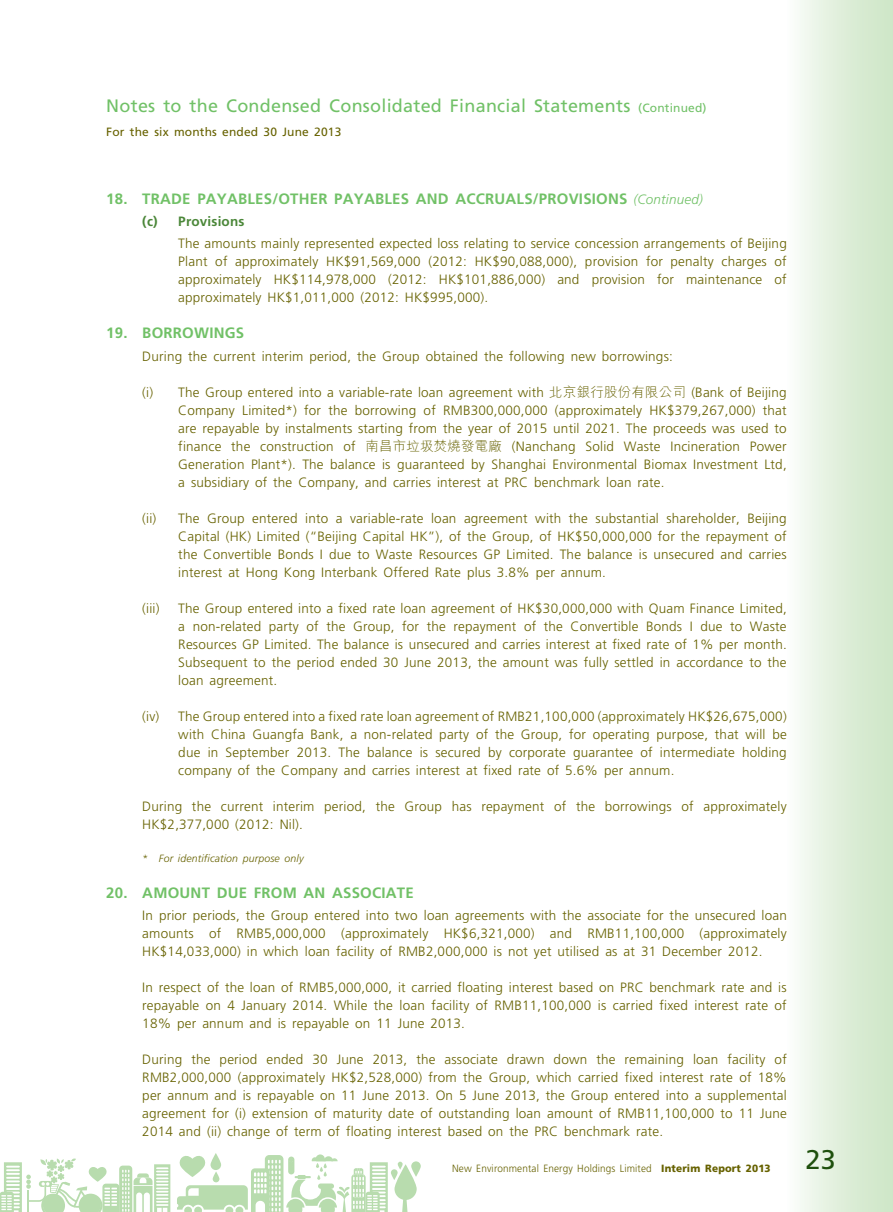
<style>
.page{position:relative;width:893px;height:1212px;background:#fff}
.page>*{position:absolute;margin:0;border:0;box-sizing:border-box;transform-origin:0 0}
.t1{font:27px "Frutiger LT Std";color:#1e500d}
.t2{font:18px "Frutiger LT Std";letter-spacing:.015em;color:#71c167}
._03_H1{font:700 15px "Frutiger LT Std";letter-spacing:.015em;color:#71c167}
._08____IN2{font:300 13.5px/18px "Frutiger LT Std";letter-spacing:.015em;color:#676200;text-align:justify}
._12___P2{font:300 13.5px/18px "Frutiger LT Std";letter-spacing:.015em;color:#676200;text-align:justify}
._13_____P4{font:300 13.5px/18px "Frutiger LT Std";letter-spacing:.015em;color:#676200;text-align:justify}
._04___H2{font:700 13.5px "Frutiger LT Std";letter-spacing:.015em;color:#4b8739}
.t3{font:12px "Frutiger LT Std";letter-spacing:.015em;color:#676200}
.t4{font:300 10.5px "Frutiger LT Std";letter-spacing:.015em;color:#676200;scale:.95 1}
._26___P2__Note{font:italic 300 10.5px "Frutiger LT Std";letter-spacing:.015em;color:#676200}
.s1{font-size:12px}
.s2{font-weight:300;font-style:italic;font-size:13.5px}
.s3{font-family:"M Hei HK"}
.s4{font-weight:900}
</style>
<div class="page">
<div style="left:771px;top:0;width:122px;height:1212px;background:linear-gradient(to right,#fff,#cbe4c3)"></div>
<svg style="left:394px;top:1164px;width:23px;height:36px"></svg>
<svg style="left:411px;top:1161px;width:10px;height:16px"></svg>
<svg style="left:391px;top:1169px;width:7px;height:11px"></svg>
<div style="left:407px;top:1183px;width:5px;height:8px;background:#b8dcae;border-radius:2px"></div>
<svg style="left:398px;top:1162px;width:9px;height:50px"></svg>
<svg style="left:0;top:1158px;width:170px;height:54px"></svg>
<svg style="left:177px;top:1153px;width:211px;height:59px"></svg>
<h2 class="t2" style="left:106px;top:96px;width:602px">Notes to the Condensed Consolidated Financial Statements <span class="s1">(Continued)</span></h2>
<p class="t3" style="left:106px;top:125px;width:237px">For the six months ended 30 June 2013</p>
<p class="_03_H1" style="left:106px;top:190px;width:598px">18. TRADE PAYABLES/OTHER PAYABLES AND ACCRUALS/PROVISIONS <span class="s2">(Continued)</span></p>
<p class="_04___H2" style="left:142px;top:213px;width:104px">(c) Provisions</p>
<p class="_13_____P4" style="left:178px;top:235px;width:610px">The amounts mainly represented expected loss relating to service concession arrangements of Beijing Plant of approximately HK$91,569,000 (2012: HK$90,088,000), provision for penalty charges of approximately HK$114,978,000 (2012: HK$101,886,000) and provision for maintenance of approximately HK$1,011,000 (2012: HK$995,000).</p>
<p class="_03_H1" style="left:106px;top:324px;width:139px">19. BORROWINGS</p>
<p class="_12___P2" style="left:142px;top:347px;width:532px">During the current interim period, the Group obtained the following new borrowings:</p>
<p class="_08____IN2" style="left:178px;top:383px;width:610px;text-indent:-36px">(i) The Group entered into a variable-rate loan agreement with <span class="s3">北京銀行股份有限公司</span> (Bank of Beijing Company Limited*) for the borrowing of RMB300,000,000 (approximately HK$379,267,000) that are repayable by instalments starting from the year of 2015 until 2021. The proceeds was used to finance the construction of <span class="s3">南昌市垃圾焚燒發電廠</span> (Nanchang Solid Waste Incineration Power Generation Plant*). The balance is guaranteed by Shanghai Environmental Biomax Investment Ltd, a subsidiary of the Company, and carries interest at PRC benchmark loan rate.</p>
<p class="_08____IN2" style="left:178px;top:509px;width:610px;text-indent:-36px">(ii) The Group entered into a variable-rate loan agreement with the substantial shareholder, Beijing Capital (HK) Limited (“Beijing Capital HK”), of the Group, of HK$50,000,000 for the repayment of the Convertible Bonds I due to Waste Resources GP Limited. The balance is unsecured and carries interest at Hong Kong Interbank Offered Rate plus 3.8% per annum.</p>
<p class="_08____IN2" style="left:142px;top:599px;width:19px">(iii)</p>
<p class="_08____IN2" style="left:178px;top:599px;width:610px">The Group entered into a fixed rate loan agreement of HK$30,000,000 with Quam Finance Limited, a non-related party of the Group, for the repayment of the Convertible Bonds I due to Waste Resources GP Limited. The balance is unsecured and carries interest at fixed rate of 1% per month.<br>Subsequent to the period ended 30 June 2013, the amount was fully settled in accordance to the loan agreement.</p>
<p class="_08____IN2" style="left:178px;top:707px;width:610px;text-indent:-36px">(iv) The Group entered into a fixed rate loan agreement of RMB21,100,000 (approximately HK$26,675,000) with China Guangfa Bank, a non-related party of the Group, for operating purpose, that will be due in September 2013. The balance is secured by corporate guarantee of intermediate holding company of the Company and carries interest at fixed rate of 5.6% per annum.</p>
<p class="_12___P2" style="left:142px;top:797px;width:646px">During the current interim period, the Group has repayment of the borrowings of approximately<br>HK$2,377,000 (2012: Nil).</p>
<p class="_26___P2__Note" style="left:142px;top:852px;width:163px">* For identification purpose only</p>
<p class="_03_H1" style="left:106px;top:884px;width:309px">20. AMOUNT DUE FROM AN ASSOCIATE</p>
<p class="_12___P2" style="left:142px;top:906px;width:646px">In prior periods, the Group entered into two loan agreements with the associate for the unsecured loan amounts of RMB5,000,000 (approximately HK$6,321,000) and RMB11,100,000 (approximately HK$14,033,000) in which loan facility of RMB2,000,000 is not yet utilised as at 31 December 2012.</p>
<p class="_12___P2" style="left:142px;top:978px;width:646px">In respect of the loan of RMB5,000,000, it carried floating interest based on PRC benchmark rate and is repayable on 4 January 2014. While the loan facility of RMB11,100,000 is carried fixed interest rate of 18% per annum and is repayable on 11 June 2013.</p>
<p class="_12___P2" style="left:142px;top:1050px;width:646px">During the period ended 30 June 2013, the associate drawn down the remaining loan facility of RMB2,000,000 (approximately HK$2,528,000) from the Group, which carried fixed interest rate of 18% per annum and is repayable on 11 June 2013. On 5 June 2013, the Group entered into a supplemental agreement for (i) extension of maturity date of outstanding loan amount of RMB11,100,000 to 11 June 2014 and (ii) change of term of floating interest based on the PRC benchmark rate.</p>
<p class="t4" style="left:452px;top:1163px;width:337px">New Environmental Energy Holdings Limited <span class="s4">Interim Report 2013</span></p>
<h1 class="t1" style="left:805px;top:1143px;width:32px">23</h1>
</div>
